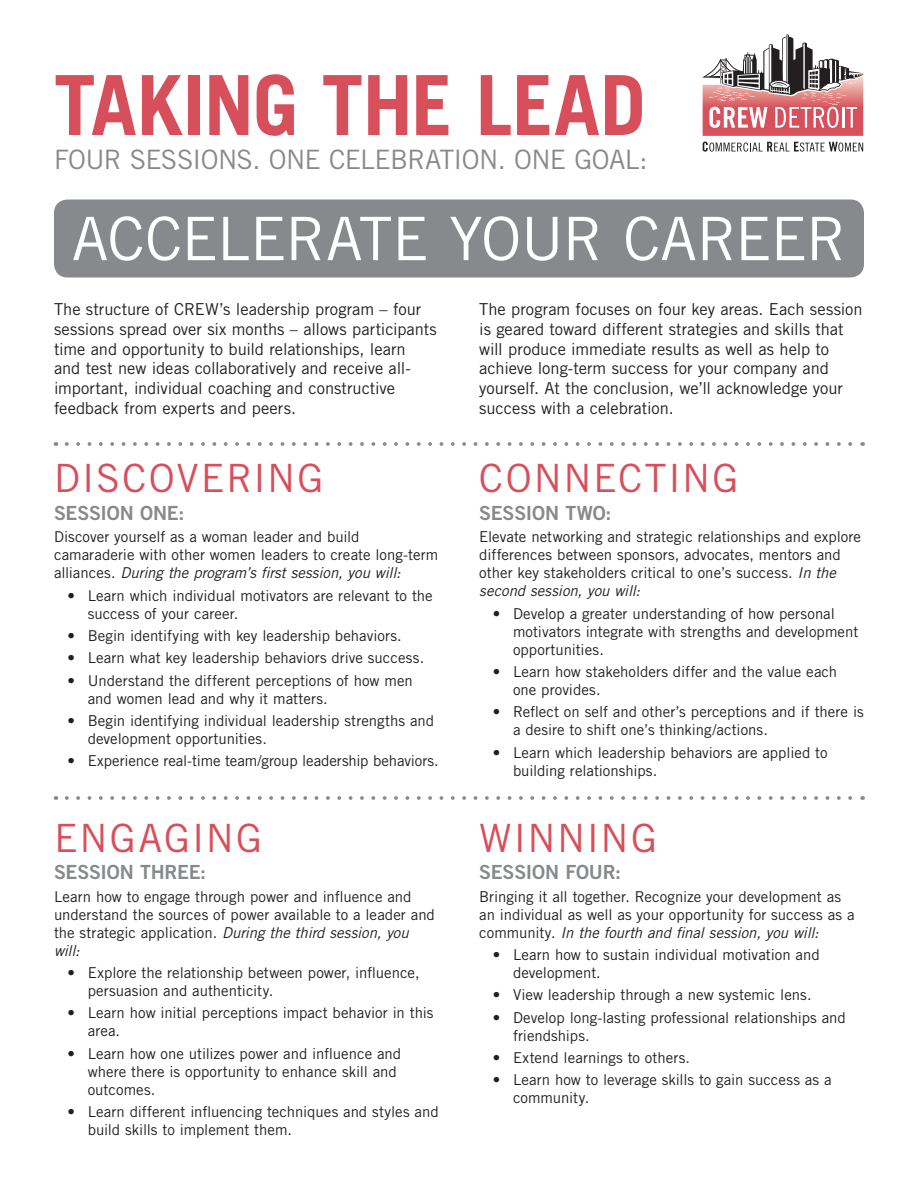
<style>
.page{position:relative;width:918px;height:1188px;background:#fff}
.page>*{position:absolute;margin:0;border:0;box-sizing:border-box;transform-origin:0 0}
.t1{font:700 82.95px "Trade Gothic LT Std";letter-spacing:-.01em;color:#d74f5b}
.t2{font:60px "Trade Gothic LT Std";letter-spacing:-.015em;color:#fff}
.t3{font:39px "Trade Gothic LT Std";letter-spacing:.045em;color:#d74f5b}
.t4{font:26.7px "Trade Gothic LT Std";letter-spacing:-.025em;color:#87898c}
.t5{font:19.5px "Trade Gothic LT Std Bd 2";letter-spacing:-.01em;color:#87898c}
.t6{font:16.5px/19.8px "Trade Gothic LT Std";letter-spacing:-.005em;color:#231f20}
.t7{font:15px/18px "Trade Gothic LT Std";color:#231f20}
.s1{font-style:italic}
</style>
<div class="page">
<div style="left:54px;top:200px;width:810px;height:78px;background:#87898c;border-radius:14px"></div>
<svg style="left:67px;top:796px;width:796px;height:4px"></svg>
<svg style="left:703px;top:142px;width:160px;height:10px"></svg>
<svg style="left:702px;top:34px;width:162px;height:102px"></svg>
<svg style="left:67px;top:442px;width:796px;height:4px"></svg>
<p class="t1" style="left:54px;top:54px;width:594px">TAKING THE LEAD</p>
<p class="t4" style="left:54px;top:144px;width:595px">FOUR SESSIONS. ONE CELEBRATION. ONE GOAL:</p>
<p class="t2" style="left:72px;top:203px;width:776px">ACCELERATE YOUR CAREER</p>
<p class="t6" style="left:54px;top:299px;width:384px">The structure of CREW’s leadership program – four sessions spread over six months – allows participants time and opportunity to build relationships, learn<br>and test new ideas collaboratively and receive all&shy;important, individual coaching and constructive feedback from experts and peers.</p>
<p class="t6" style="left:479px;top:299px;width:385px">The program focuses on four key areas. Each session is geared toward different strategies and skills that will produce immediate results as well as help to achieve long-term success for your company and yourself. At the conclusion, we’ll acknowledge your success with a celebration.</p>
<p class="t3" style="left:54px;top:455px;width:271px">DISCOVERING</p>
<p class="t5" style="left:54px;top:501px;width:132px">SESSION ONE:</p>
<p class="t7" style="left:54px;top:528px;width:386px">Discover yourself as a woman leader and build camaraderie with other women leaders to create long-term alliances. <span class="s1">During the program’s first session, you will:</span></p>
<p class="t7" style="left:88px;top:586px;width:347px;text-indent:-20px">• Learn which individual motivators are relevant to the success of your career.</p>
<p class="t7" style="left:68px;top:626px;width:336px">• Begin identifying with key leadership behaviors.</p>
<p class="t7" style="left:68px;top:649px;width:358px">• Learn what key leadership behaviors drive success.</p>
<p class="t7" style="left:88px;top:671px;width:327px;text-indent:-20px">• Understand the different perceptions of how men and women lead and why it matters.</p>
<p class="t7" style="left:88px;top:711px;width:348px;text-indent:-20px">• Begin identifying individual leadership strengths and development opportunities.</p>
<p class="t7" style="left:68px;top:752px;width:373px">• Experience real-time team/group leadership behaviors.</p>
<p class="t3" style="left:54px;top:814px;width:210px">ENGAGING</p>
<p class="t5" style="left:54px;top:860px;width:154px">SESSION THREE:</p>
<p class="t7" style="left:54px;top:887px;width:383px">Learn how to engage through power and influence and understand the sources of power available to a leader and the strategic application. <span class="s1">During the third session, you will:</span></p>
<p class="t7" style="left:88px;top:963px;width:333px;text-indent:-20px">• Explore the relationship between power, influence, persuasion and authenticity.</p>
<p class="t7" style="left:88px;top:1004px;width:347px;text-indent:-20px">• Learn how initial perceptions impact behavior in this area.</p>
<p class="t7" style="left:88px;top:1044px;width:315px;text-indent:-20px">• Learn how one utilizes power and influence and where there is opportunity to enhance skill and outcomes.</p>
<p class="t7" style="left:88px;top:1102px;width:352px;text-indent:-20px">• Learn different influencing techniques and styles and build skills to implement them.</p>
<p class="t3" style="left:479px;top:455px;width:261px">CONNECTING</p>
<p class="t5" style="left:479px;top:501px;width:134px">SESSION TWO:</p>
<p class="t7" style="left:479px;top:528px;width:383px">Elevate networking and strategic relationships and explore differences between sponsors, advocates, mentors and other key stakeholders critical to one’s success. <span class="s1">In the second session, you will:</span></p>
<p class="t7" style="left:513px;top:604px;width:347px;text-indent:-20px">• Develop a greater understanding of how personal motivators integrate with strengths and development opportunities.</p>
<p class="t7" style="left:513px;top:662px;width:326px;text-indent:-20px">• Learn how stakeholders differ and the value each one provides.</p>
<p class="t7" style="left:513px;top:703px;width:352px;text-indent:-20px">• Reflect on self and other’s perceptions and if there is a desire to shift one’s thinking/actions.</p>
<p class="t7" style="left:513px;top:743px;width:316px;text-indent:-20px">• Learn which leadership behaviors are applied to building relationships.</p>
<p class="t3" style="left:479px;top:814px;width:179px">WINNING</p>
<p class="t5" style="left:479px;top:860px;width:143px">SESSION FOUR:</p>
<p class="t7" style="left:479px;top:887px;width:377px">Bringing it all together. Recognize your development as an individual as well as your opportunity for success as a community. <span class="s1">In the fourth and final session, you will:</span></p>
<p class="t7" style="left:513px;top:945px;width:308px;text-indent:-20px">• Learn how to sustain individual motivation and development.</p>
<p class="t7" style="left:493px;top:986px;width:320px">• View leadership through a new systemic lens.</p>
<p class="t7" style="left:513px;top:1008px;width:334px;text-indent:-20px">• Develop long-lasting professional relationships and friendships.</p>
<p class="t7" style="left:493px;top:1048px;width:199px">• Extend learnings to others.</p>
<p class="t7" style="left:513px;top:1071px;width:320px;text-indent:-20px">• Learn how to leverage skills to gain success as a community.</p>
</div>
